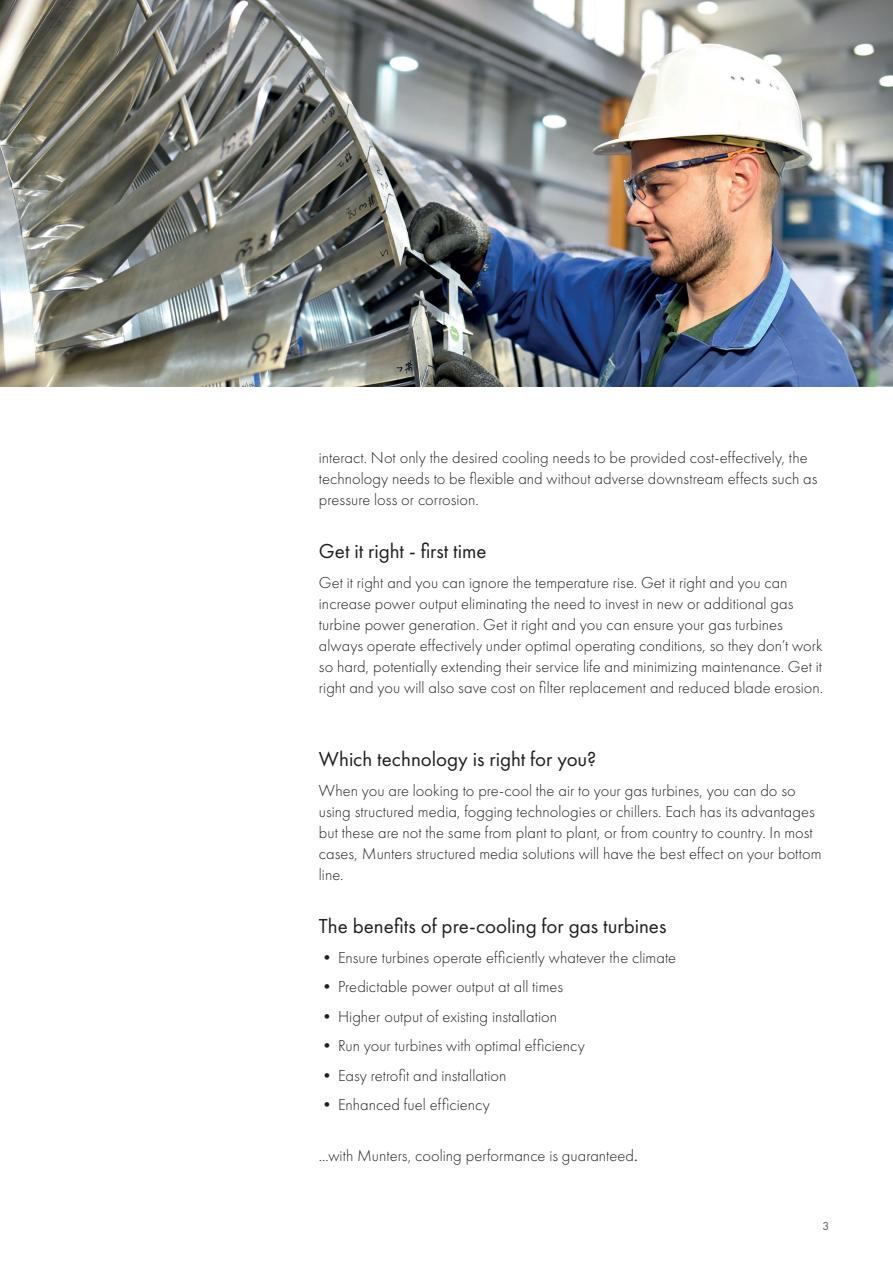
<style>
.page{position:relative;width:893px;height:1263px;background:#fff}
.page>*{position:absolute;margin:0;border:0;box-sizing:border-box;transform-origin:0 0}
.t1{font:21px "Futura PT";color:#231f20}
.t2{font:16.5px/21px "Futura PT Light";letter-spacing:.005em;color:#231f20}
.t3{font:12px "Futura PT";color:#57585a}
.s1{font-family:"Futura PT"}
</style>
<div class="page">
<img style="left:0;top:0;width:893px;height:387px">
<p class="t2" style="left:319px;top:447px;width:500px">interact. Not only the desired cooling needs to be provided cost-effectively, the technology needs to be flexible and without adverse downstream effects such as pressure loss or corrosion.</p>
<p class="t1" style="left:319px;top:539px;width:169px">Get it right - first time</p>
<p class="t2" style="left:319px;top:572px;width:506px">Get it right and you can ignore the temperature rise. Get it right and you can increase power output eliminating the need to invest in new or additional gas turbine power generation. Get it right and you can ensure your gas turbines always operate effectively under optimal operating conditions, so they don’t work so hard, potentially extending their service life and minimizing maintenance. Get it right and you will also save cost on filter replacement and reduced blade erosion.</p>
<p class="t1" style="left:319px;top:747px;width:279px">Which technology is right for you?</p>
<p class="t2" style="left:319px;top:780px;width:504px">When you are looking to pre-cool the air to your gas turbines, you can do so using structured media, fogging technologies or chillers. Each has its advantages but these are not the same from plant to plant, or from country to country. In most cases, Munters structured media solutions will have the best effect on your bottom line.</p>
<p class="t1" style="left:319px;top:914px;width:349px">The benefits of pre-cooling for gas turbines</p>
<p class="t2" style="left:319px;top:947px;width:359px">• Ensure turbines operate efficiently whatever the climate</p>
<p class="t2" style="left:319px;top:976px;width:246px">• Predictable power output at all times</p>
<p class="t2" style="left:319px;top:1006px;width:240px">• Higher output of existing installation</p>
<p class="t2" style="left:319px;top:1035px;width:268px">• Run your turbines with optimal efficiency</p>
<p class="t2" style="left:319px;top:1065px;width:189px">• Easy retrofit and installation</p>
<p class="t2" style="left:319px;top:1094px;width:172px">• Enhanced fuel efficiency</p>
<p class="t2" style="left:319px;top:1145px;width:320px">…with Munters, cooling performance is guaranteed<span class="s1">.</span></p>
<p class="t3" style="left:822px;top:1219px;width:8px">3</p>
</div>
